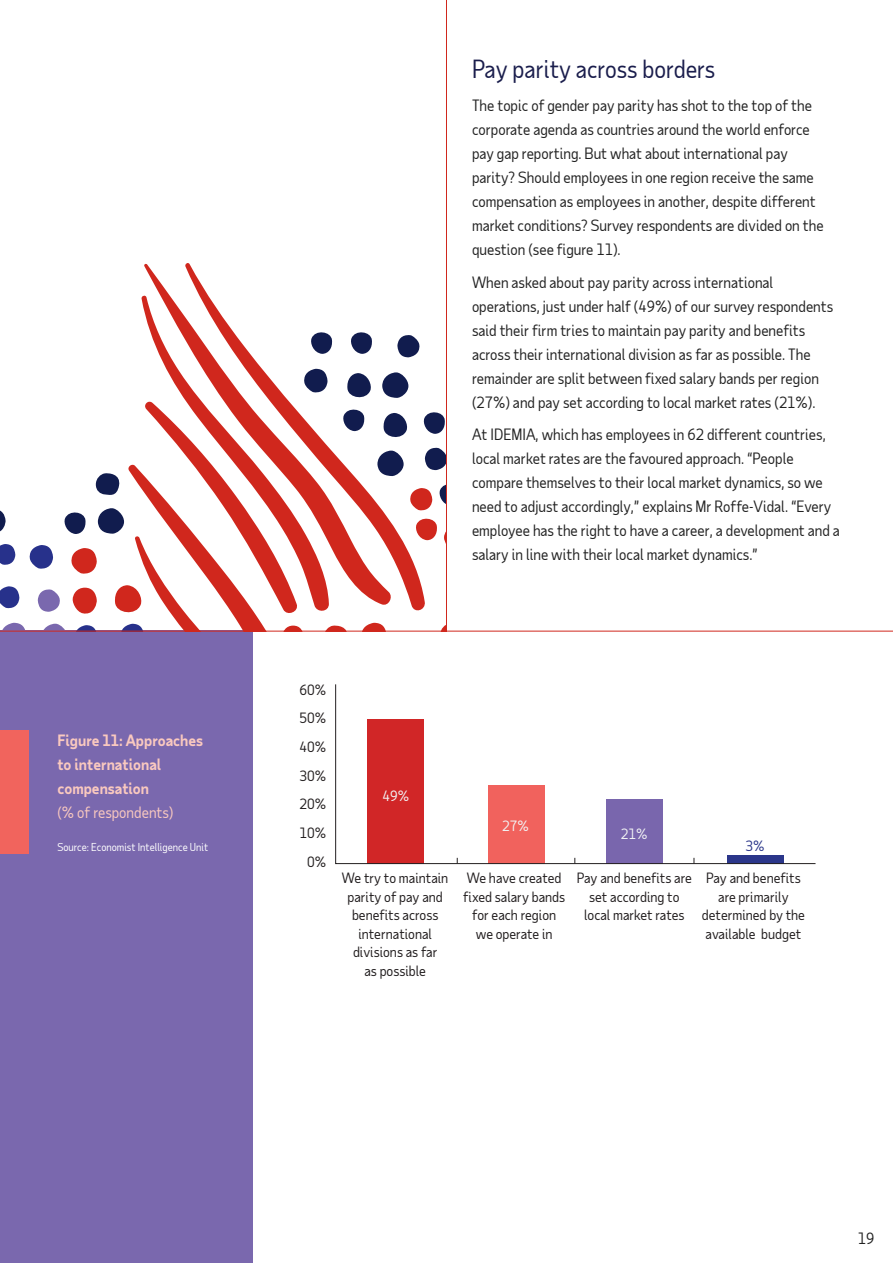
<style>
.page{position:relative;width:893px;height:1263px;background:#fff}
.page>*{position:absolute;margin:0;border:0;box-sizing:border-box;transform-origin:0 0}
.t1{font:24px "Taub Sans";color:#1a1d4c}
.t2{font:15px/24px "Taub Sans";color:#222}
.t3{font:700 15px/24px "Taub Sans";color:#fac9bf}
.t4{font:13.95px/18.6px "Taub Sans";color:#231f20;text-align:center}
.t5{font:13.95px "Taub Sans";color:#f2f3f4}
.t6{font:13.95px "Taub Sans";color:#2b368a}
.t7{font:10.5px "Taub Sans";color:#fff}
.s1{font-weight:400}
</style>
<div class="page">
<div style="left:0;top:631px;width:252px;height:632px;background:#7a68ae"></div>
<svg style="left:0;top:412px;width:446px;height:219px"></svg>
<svg style="left:143px;top:263px;width:41px;height:344px"></svg>
<svg style="left:184px;top:263px;width:242px;height:351px"></svg>
<hr style="left:446px;top:0;width:1px;height:631px;background:#d0271d">
<svg style="left:335px;top:684px;width:480px;height:180px"></svg>
<div style="left:0;top:730px;width:29px;height:124px;background:#f1645d"></div>
<hr style="left:0;top:631px;width:893px;height:1px;background:#d0271d">
<p class="t3" style="left:57px;top:728px;width:147px">Figure 11: Approaches to international compensation<br><span class="s1">(% of respondents)</span></p>
<p class="t7" style="left:57px;top:840px;width:152px">Source: Economist Intelligence Unit</p>
<p class="t1" style="left:472px;top:54px;width:245px">Pay parity across borders</p>
<p class="t2" style="left:472px;top:93px;width:353px">The topic of gender pay parity has shot to the top of the corporate agenda as countries around the world enforce pay gap reporting. But what about international pay parity? Should employees in one region receive the same compensation as employees in another, despite different market conditions? Survey respondents are divided on the question (see figure 11).</p>
<p class="t2" style="left:472px;top:270px;width:363px">When asked about pay parity across international operations, just under half (49%) of our survey respondents said their firm tries to maintain pay parity and benefits across their international division as far as possible. The remainder are split between fixed salary bands per region (27%) and pay set according to local market rates (21%).</p>
<p class="t2" style="left:472px;top:422px;width:369px">At IDEMIA, which has employees in 62 different countries, local market rates are the favoured approach. “People compare themselves to their local market dynamics, so we need to adjust accordingly,” explains Mr Roffe-Vidal. “Every employee has the right to have a career, a development and a salary in line with their local market dynamics.”</p>
<p class="t4" style="left:299px;top:675px;width:28px;line-height:28.7px">60%<br>50%<br>40%<br>30%<br>20%<br>10%<br>0%</p>
<p class="t5" style="left:382px;top:786px;width:28px">49%</p>
<p class="t5" style="left:502px;top:817px;width:28px">27%</p>
<p class="t5" style="left:621px;top:824px;width:28px">21%</p>
<p class="t6" style="left:746px;top:837px;width:21px">3%</p>
<p class="t4" style="left:342px;top:868px;width:108px">We try to maintain parity of pay and benefits across international divisions as far<br>as possible</p>
<p class="t4" style="left:463px;top:868px;width:103px">We have created fixed salary bands for each region we operate in</p>
<p class="t4" style="left:577px;top:868px;width:117px">Pay and benefits are set according to local market rates</p>
<p class="t4" style="left:702px;top:868px;width:105px">Pay and benefits are primarily determined by the available budget</p>
<p class="t2" style="left:858px;top:1226px;width:18px">19</p>
</div>
